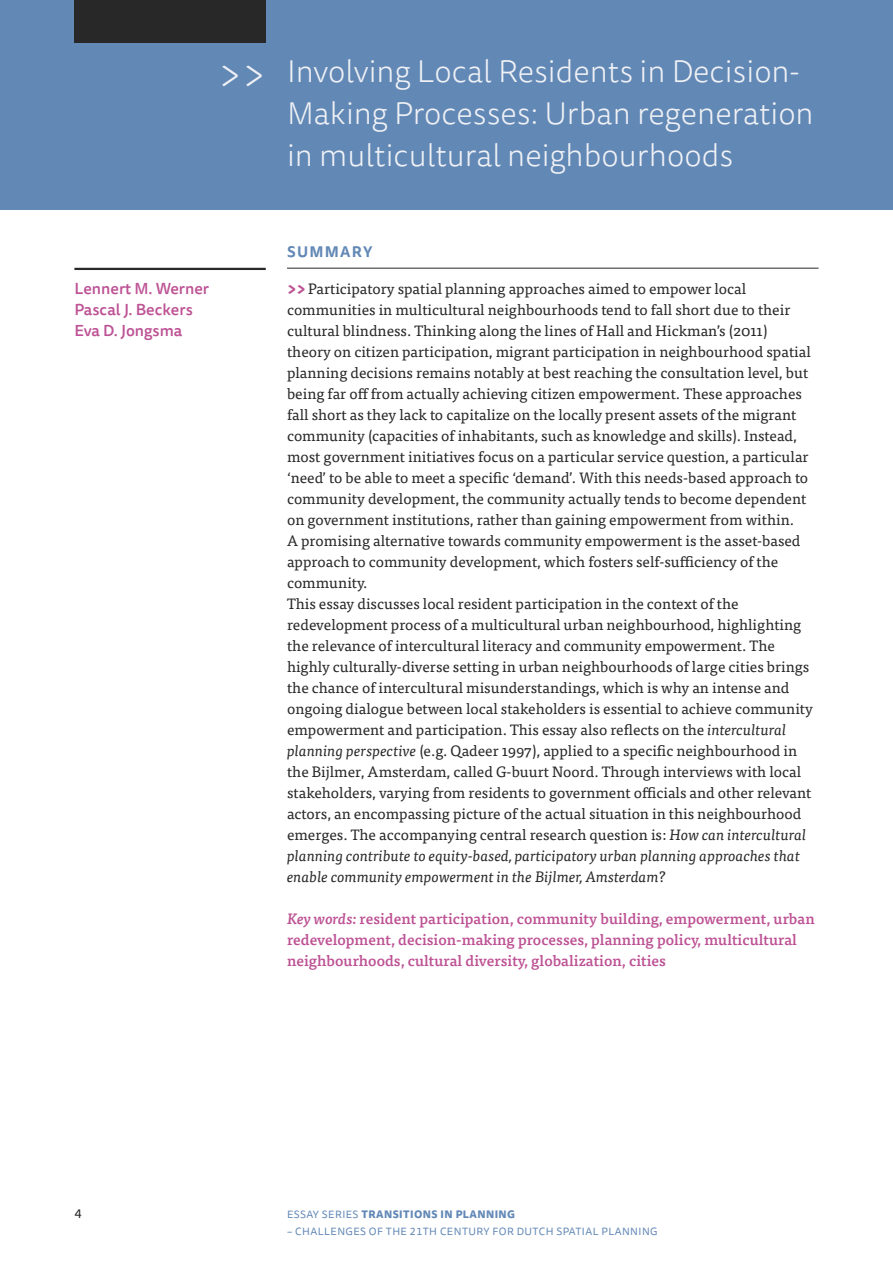
<style>
.page{position:relative;width:893px;height:1263px;background:#fff}
.page>*{position:absolute;margin:0;border:0;box-sizing:border-box;transform-origin:0 0}
.t1{font:300 31.5px/42px "Tisa Sans Pro";color:#eff1f5}
.t2{font:500 15.75px/21px "Tisa Sans Pro";color:#bd5294}
.t3{font:15px/21px "Tisa Pro";color:#282828}
.t4{font:500 15px/21px "Tisa Pro";color:#bd5294}
.t5{font:700 15px "Tisa Sans Pro";letter-spacing:.085em;color:#6288b6}
.t6{font:12.75px "Tisa Sans Pro";color:#282828}
.t7{font:10.5px "Tisa Sans Pro";letter-spacing:.04em;color:#6288b6}
.t8{font:800 10.5px "Tisa Sans Pro";letter-spacing:.04em;color:#6288b6}
.s1{font-size:42px}
.s2{font-family:"Tisa Sans Pro";font-weight:700;font-size:16.5px;color:#bd5294}
.s3{font-style:italic}
.s4{font-weight:400}
</style>
<div class="page">
<div style="left:0;top:0;width:893px;height:210px;background:#6288b6"></div>
<div style="left:74px;top:0;width:192px;height:42px;background:#282828"></div>
<hr style="left:74px;top:268px;width:192px;height:2px;background:#282828">
<hr style="left:287px;top:268px;width:532px;height:1px;background:#282828">
<h1 class="t1" style="left:287px;top:51px;width:528px;text-indent:-69px"><span class="s1">&gt;&gt;</span> Involving Local Residents in Decision-<br>Making Processes: Urban regeneration in multicultural neighbourhoods</h1>
<p class="t2" style="left:74px;top:278px;width:136px">Lennert M. Werner<br>Pascal J. Beckers<br>Eva D. Jongsma</p>
<p class="t5" style="left:287px;top:241px;width:87px">SUMMARY</p>
<p class="t3" style="left:287px;top:277px;width:527px"><span class="s2">&gt;&gt;</span> Participatory spatial planning approaches aimed to empower local communities in multicultural neighbourhoods tend to fall short due to their cultural blindness. Thinking along the lines of Hall and Hickman’s (2011) theory on citizen participation, migrant participation in neighbourhood spatial planning decisions remains notably at best reaching the consultation level, but being far off from actually achieving citizen empowerment. These approaches fall short as they lack to capitalize on the locally present assets of the migrant community (capacities of inhabitants, such as knowledge and skills). Instead, most government initiatives focus on a particular service question, a particular ‘need’ to be able to meet a specific ‘demand’. With this needs-based approach to community development, the community actually tends to become dependent on government institutions, rather than gaining empowerment from within.<br>A promising alternative towards community empowerment is the asset-based approach to community development, which fosters self-sufficiency of the community.<br>This essay discusses local resident participation in the context of the redevelopment process of a multicultural urban neighbourhood, highlighting the relevance of intercultural literacy and community empowerment. The highly culturally-diverse setting in urban neighbourhoods of large cities brings the chance of intercultural misunderstandings, which is why an intense and ongoing dialogue between local stakeholders is essential to achieve community empowerment and participation. This essay also reflects on the <span class="s3">intercultural planning perspective</span> (e.g. Qadeer 1997), applied to a specific neighbourhood in the Bijlmer, Amsterdam, called G-buurt Noord. Through interviews with local stakeholders, varying from residents to government officials and other relevant actors, an encompassing picture of the actual situation in this neighbourhood emerges. The accompanying central research question is: <span class="s3">How can intercultural planning contribute to equity-based, participatory urban planning approaches that enable community empowerment in the Bijlmer, Amsterdam?</span></p>
<p class="t4" style="left:287px;top:907px;width:529px"><span class="s3">Key words:</span> resident participation, community building, empowerment, urban redevelopment, decision-making processes, planning policy, multicultural neighbourhoods, cultural diversity, globalization, cities</p>
<p class="t6" style="left:74px;top:1205px;width:9px">4</p>
<p class="t8" style="left:287px;top:1206px;width:230px"><span class="s4">ESSAY SERIES</span> TRANSITIONS IN PLANNING</p>
<p class="t7" style="left:287px;top:1224px;width:372px">– CHALLENGES OF THE 21TH CENTURY FOR DUTCH SPATIAL PLANNING</p>
</div>
